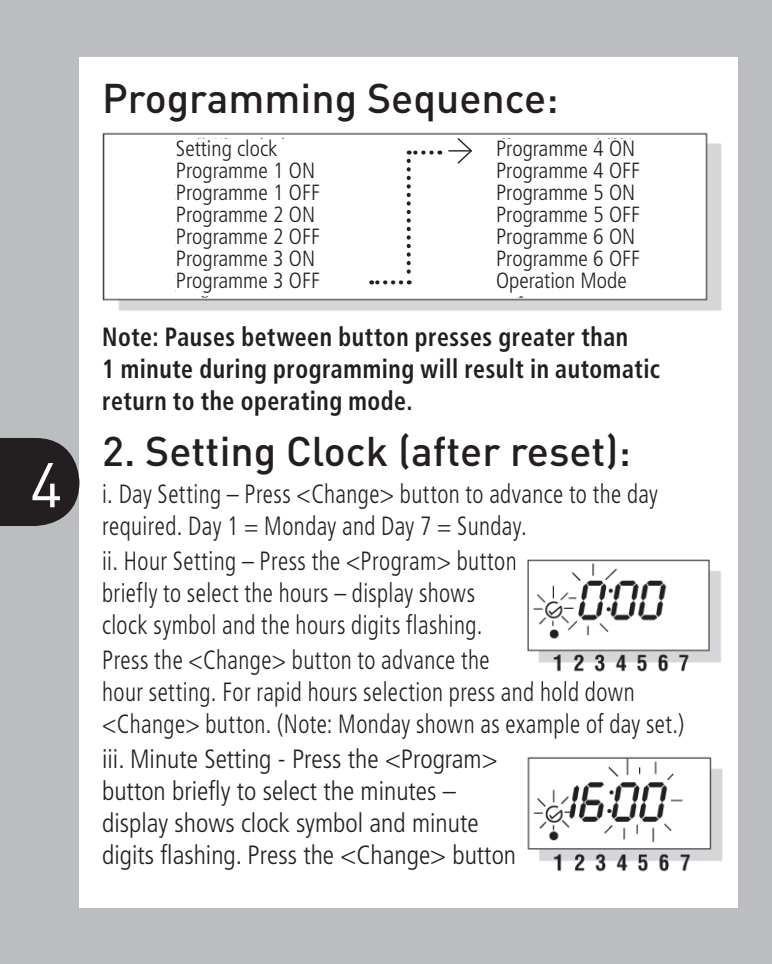
<style>
.page{position:relative;width:772px;height:964px;background:#fff}
.page>*{position:absolute;margin:0;border:0;box-sizing:border-box;transform-origin:0 0}
.t1{font:62px "DIN";color:#fff}
.t2{font:500 40.8px "DIN";color:#231f20}
.t3{font:300 condensed 26.4px/32px "Frutiger LT";letter-spacing:.015em;color:#231f20;scale:.9 1}
.t4{font:300 condensed 26.4px/32px "Frutiger LT";letter-spacing:.015em;color:#231f20}
.t5{font:700 condensed 26.4px/32px "Frutiger LT";letter-spacing:.025em;color:#231f20;scale:.9 1}
.t6{font:300 condensed 22px/22px "Frutiger LT";color:#231f20}
</style>
<div class="page">
<div style="left:0;top:0;width:771px;height:964px;background:#bcbdc0"></div>
<div style="left:79px;top:57px;width:658px;height:850px;background:#fff"></div>
<svg style="left:0;top:438px;width:79px;height:88px;background:#332f31"></svg>
<img style="left:102px;top:132px;width:620px;height:179px">
<img style="left:527px;top:756px;width:196px;height:116px">
<img style="left:527px;top:559px;width:194px;height:113px">
<img style="left:504px;top:556px;width:12px;height:15px">
<img style="left:531px;top:681px;width:64px;height:4px">
<div style="left:331px;top:141px;width:164px;height:148px;background:#fff"></div>
<hr style="left:448px;top:150px;width:23px;height:2px;background:#231f20">
<svg style="left:455px;top:137px;width:18px;height:27px"></svg>
<div style="left:176px;top:139px;width:156px;height:157px;background:#fff"></div>
<div style="left:495px;top:139px;width:157px;height:157px;background:#fff"></div>
<svg style="left:408px;top:151px;width:23px;height:4px"></svg>
<svg style="left:371px;top:161px;width:39px;height:123px"></svg>
<h1 class="t1" style="left:30px;top:446px;width:34px">4</h1>
<h2 class="t2" style="left:102px;top:72px;width:457px">Programming Sequence:</h2>
<p class="t6" style="left:176px;top:138px;width:145px">Setting clock<br>Programme 1 ON<br>Programme 1 OFF<br>Programme 2 ON<br>Programme 2 OFF<br>Programme 3 ON<br>Programme 3 OFF</p>
<p class="t6" style="left:495px;top:138px;width:145px">Programme 4 ON<br>Programme 4 OFF<br>Programme 5 ON<br>Programme 5 OFF<br>Programme 6 ON<br>Programme 6 OFF<br>Operation Mode</p>
<p class="t5" style="left:102px;top:321px;width:621px">Note: Pauses between button presses greater than<br>1 minute during programming will result in automatic return to the operating mode.</p>
<h2 class="t2" style="left:102px;top:425px;width:530px">2. Setting Clock (after reset):</h2>
<p class="t3" style="left:102px;top:478px;width:618px">i. Day Setting – Press &lt;Change&gt; button to advance to the day required. Day 1 = Monday and Day 7 = Sunday.</p>
<p class="t3" style="left:102px;top:545px;width:462px">ii. Hour Setting – Press the &lt;Program&gt; button briefly to select the hours – display shows clock symbol and the hours digits flashing.</p>
<p class="t3" style="left:102px;top:644px;width:648px">Press the &lt;Change&gt; button to advance the<br>hour setting. For rapid hours selection press and hold down &lt;Change&gt; button. (Note: Monday shown as example of day set.)</p>
<p class="t4" style="left:102px;top:743px;width:415px">iii. Minute Setting - Press the &lt;Program&gt; button briefly to select the minutes – display shows clock symbol and minute digits flashing. Press the &lt;Change&gt; button</p>
</div>
